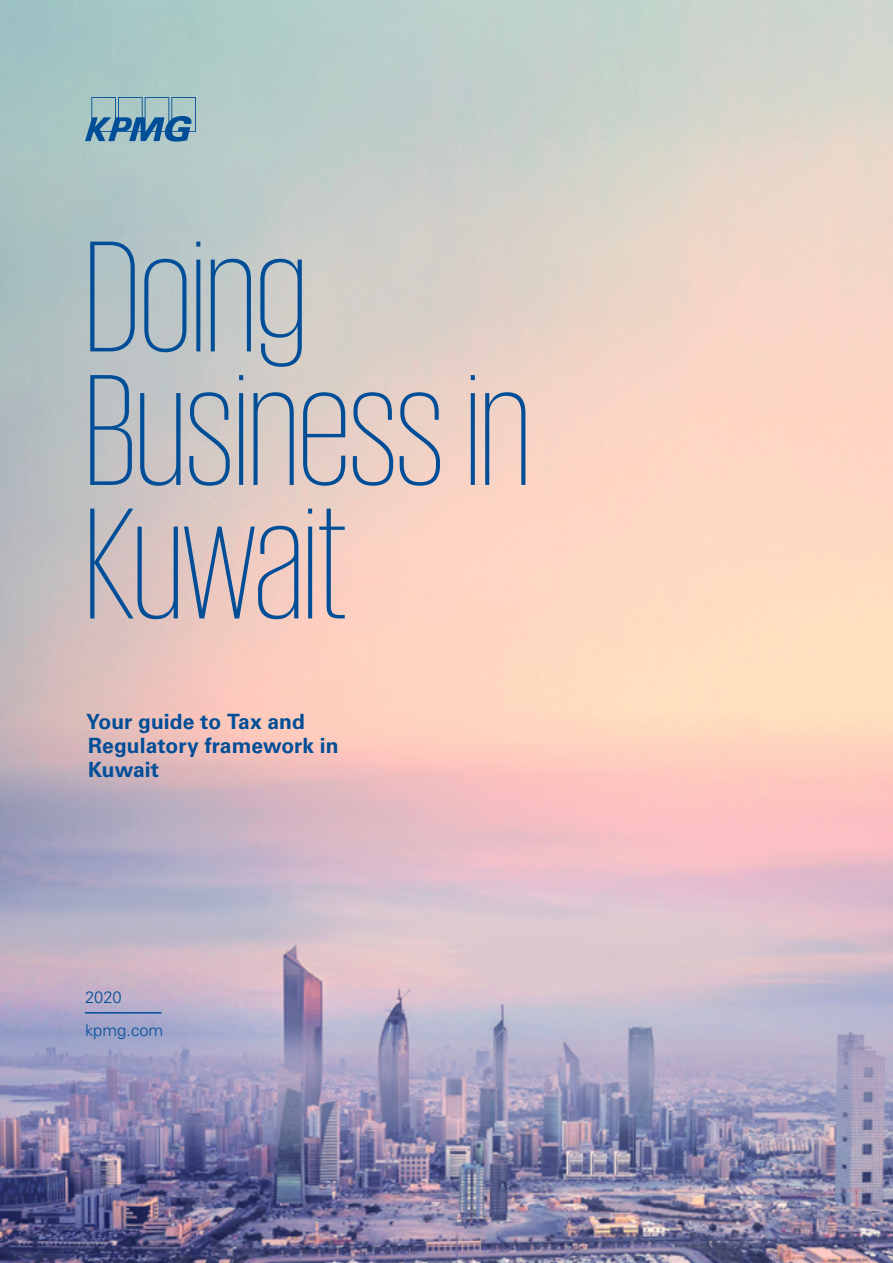
<style>
.page{position:relative;width:893px;height:1263px;background:#fff}
.page>*{position:absolute;margin:0;border:0;box-sizing:border-box;transform-origin:0 0}
.t1{font:200 162px/133.5px "KPMG";color:#004e98}
.t2{font:700 21px/24px "Univers LT Std";color:#004e98}
.t3{font:300 16.5px "Univers LT Std";color:#004e98}
</style>
<div class="page">
<img style="left:0;top:0;width:893px;height:1263px">
<svg style="left:85px;top:97px;width:111px;height:45px;background:#709eb5"></svg>
<hr style="left:85px;top:1012px;width:77px;height:1px;background:#004e98">
<h1 class="t1" style="left:85px;top:227px;width:447px">Doing<br>Business in<br>Kuwait</h1>
<p class="t2" style="left:86px;top:710px;width:254px">Your guide to Tax and<br>Regulatory framework in<br>Kuwait</p>
<p class="t3" style="left:85px;top:987px;width:38px">2020</p>
<p class="t3" style="left:85px;top:1020px;width:80px">kpmg.com</p>
</div>
